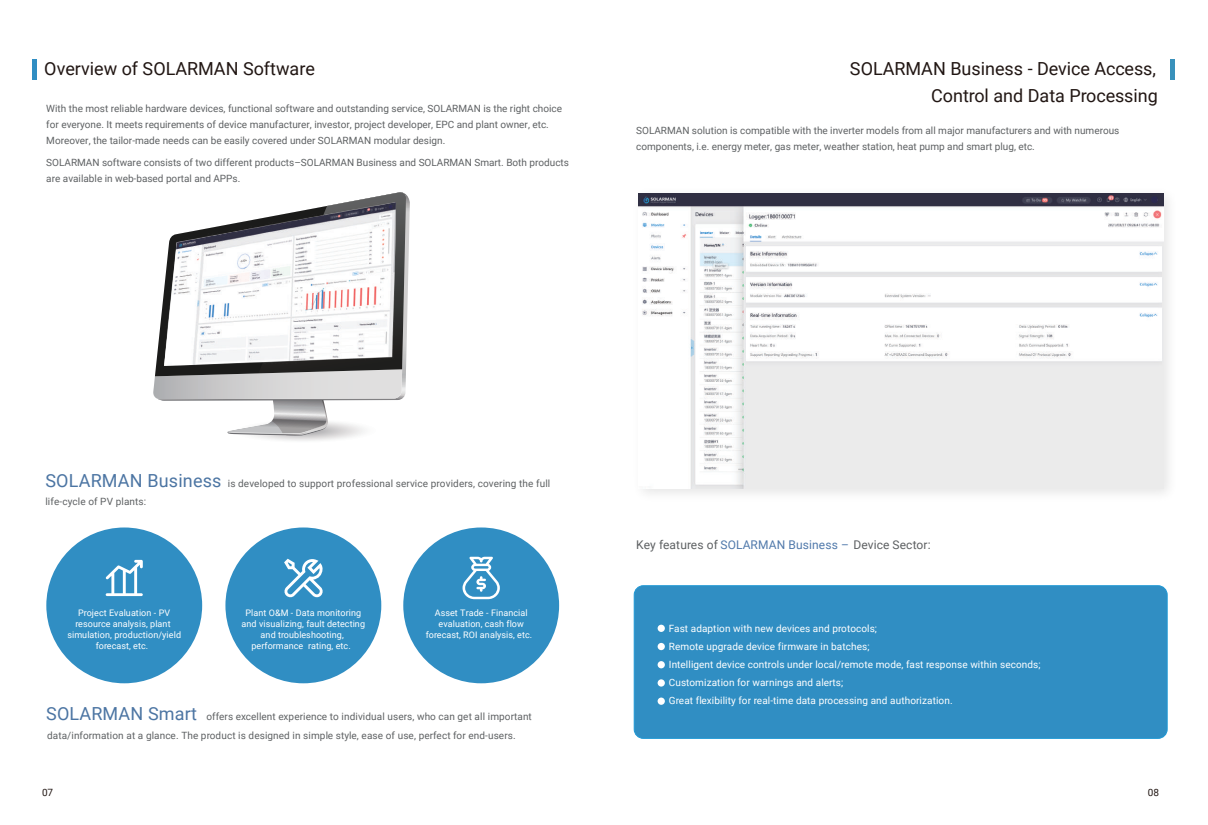
<style>
.page{position:relative;width:1208px;height:825px;background:#fff}
.page>*{position:absolute;margin:0;border:0;box-sizing:border-box;transform-origin:0 0}
.t1{font:18px/27.6px "Roboto";color:#211613;text-align:right}
.t2{font:12px "Roboto";letter-spacing:.01em;color:#5d6062}
.t3{font:10px/16px "Roboto";color:#5e6163}
.t4{font:10px/18px "Roboto";letter-spacing:.01em;color:#fff}
.t5{font:10px "Roboto";color:#211613}
.t6{font:9px/10.8px "Roboto";letter-spacing:.01em;color:#fff;text-align:center}
.s1{font-size:18px;color:#4c75a3}
.s2{color:#5079ab}
</style>
<div class="page">
<hr style="left:33px;top:59px;width:4px;height:21px;background:#308ec3">
<div style="left:46px;top:527px;width:156px;height:156px;background:#308ec3;border-radius:50%"></div>
<div style="left:225px;top:527px;width:156px;height:156px;background:#308ec3;border-radius:50%"></div>
<div style="left:403px;top:527px;width:156px;height:156px;background:#308ec3;border-radius:50%"></div>
<svg style="left:462px;top:557px;width:38px;height:42px"></svg>
<svg style="left:284px;top:559px;width:39px;height:39px"></svg>
<svg style="left:106px;top:560px;width:37px;height:36px"></svg>
<svg style="left:153px;top:192px;width:253px;height:249px"></svg>
<img style="left:164px;top:203px;width:231px;height:162px">
<div style="left:634px;top:586px;width:533px;height:152px;background:#308ec3;border-radius:9px"></div>
<div style="left:633px;top:585px;width:534px;height:154px;border:1px solid #1e98d5;border-radius:9px"></div>
<hr style="left:1170px;top:59px;width:4px;height:21px;background:#3991bb">
<div style="left:657px;top:625px;width:8px;height:7px;background:#fff;border-radius:50%"></div>
<div style="left:657px;top:643px;width:8px;height:7px;background:#fff;border-radius:50%"></div>
<div style="left:657px;top:661px;width:8px;height:7px;background:#fff;border-radius:50%"></div>
<div style="left:657px;top:679px;width:8px;height:8px;background:#fff;border-radius:50%"></div>
<svg style="left:657px;top:697px;width:8px;height:8px"></svg>
<img style="left:638px;top:193px;width:531px;height:301px">
<img style="left:639px;top:194px;width:524px;height:294px">
<h1 class="t1" style="left:44px;top:54px;width:272px">Overview of SOLARMAN Software</h1>
<p class="t3" style="left:46px;top:100px;width:517px">With the most reliable hardware devices, functional software and outstanding service, SOLARMAN is the right choice for everyone. It meets requirements of device manufacturer, investor, project developer, EPC and plant owner, etc.<br>Moreover, the tailor-made needs can be easily covered under SOLARMAN modular design.</p>
<p class="t3" style="left:46px;top:154px;width:524px">SOLARMAN software consists of two different products–SOLARMAN Business and SOLARMAN Smart. Both products are available in web-based portal and APPs.</p>
<h1 class="t1" style="left:850px;top:54px;width:309px">SOLARMAN Business - Device Access,<br>Control and Data Processing</h1>
<p class="t3" style="left:636px;top:122px;width:485px">SOLARMAN solution is compatible with the inverter models from all major manufacturers and with numerous components, i.e. energy meter, gas meter, weather station, heat pump and smart plug, etc.</p>
<p class="t3" style="left:45px;top:474px;width:506px;line-height:18px"><span class="s1">SOLARMAN Business</span> is developed to support professional service providers, covering the full life-cycle of PV plants:</p>
<p class="t6" style="left:67px;top:607px;width:115px">Project Evaluation - PV resource analysis, plant simulation, production/yield forecast, etc.</p>
<p class="t6" style="left:241px;top:607px;width:125px">Plant O&amp;M - Data monitoring and visualizing, fault detecting and troubleshooting, performance rating, etc.</p>
<p class="t6" style="left:426px;top:607px;width:108px">Asset Trade - Financial evaluation, cash flow forecast, ROI analysis, etc.</p>
<p class="t3" style="left:46px;top:706px;width:487px;line-height:19.6px"><span class="s1">SOLARMAN Smart</span> offers excellent experience to individual users, who can get all important data/information at a glance. The product is designed in simple style, ease of use, perfect for end-users.</p>
<p class="t5" style="left:42px;top:785px;width:13px">07</p>
<p class="t2" style="left:636px;top:536px;width:296px">Key features of <span class="s2">SOLARMAN Business –</span> Device Sector:</p>
<p class="t4" style="left:669px;top:619px;width:373px">Fast adaption with new devices and protocols;<br>Remote upgrade device firmware in batches;<br>Intelligent device controls under local/remote mode, fast response within seconds; Customization for warnings and alerts;<br>Great flexibility for real-time data processing and authorization.</p>
<p class="t5" style="left:1148px;top:785px;width:13px">08</p>
</div>
